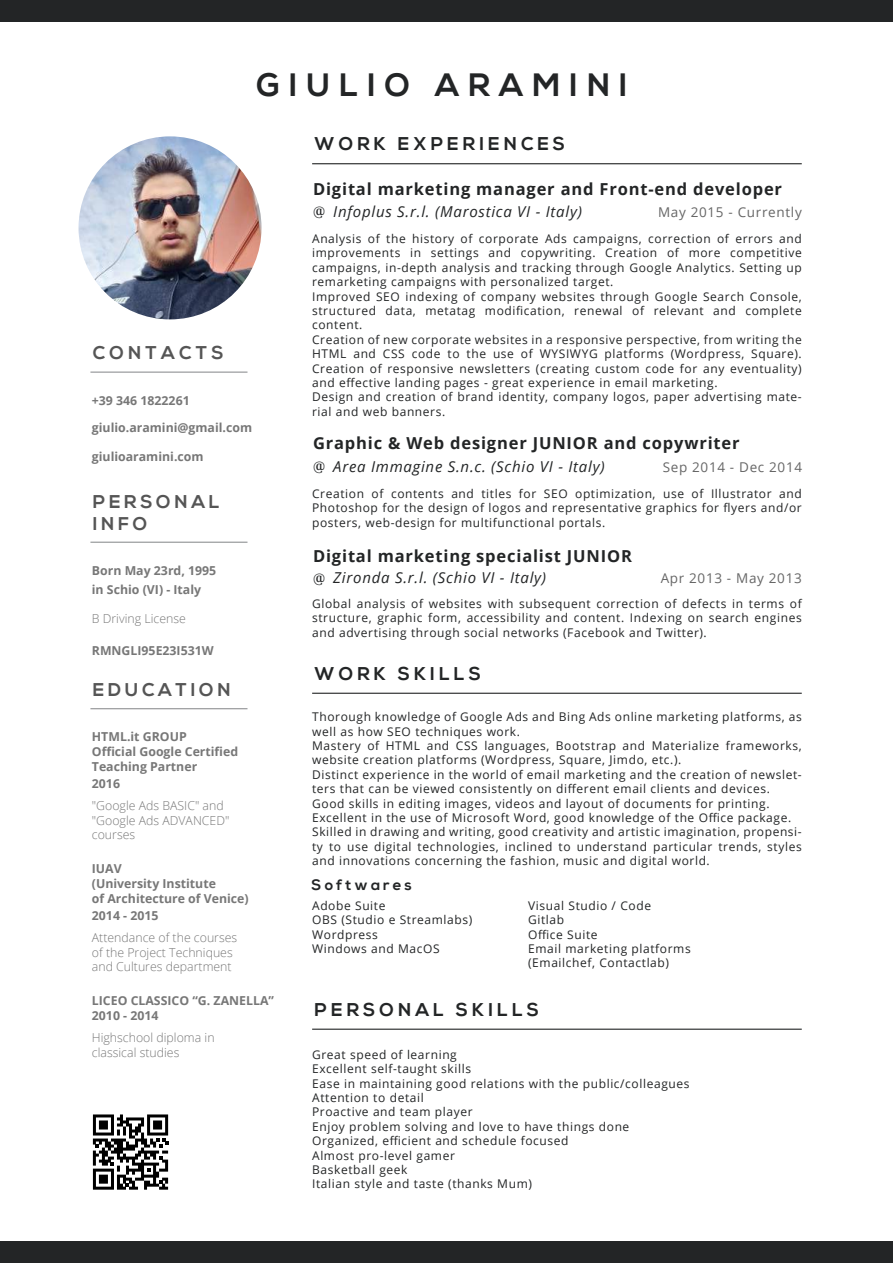
<style>
.page{position:relative;width:893px;height:1263px;background:#fff}
.page>*{position:absolute;margin:0;border:0;box-sizing:border-box;transform-origin:0 0}
.t1{font:700 32.4px "Nexa";letter-spacing:.28em;color:#232526}
.t2{font:700 18.45px "Nexa";letter-spacing:.22em;color:#232526}
.t3{font:700 18.45px/22px "Nexa";letter-spacing:.2em;color:#555}
.t4{font:700 18.45px "Nexa";letter-spacing:.23em;color:#555}
.t5{font:700 16.5px "Open Sans";letter-spacing:.05em;color:#232526}
.t6{font:italic 15px "Open Sans";letter-spacing:.05em;color:#232526}
.t7{font:700 15px "Nexa";letter-spacing:.2em;color:#232526}
.t8{font:13.5px "Open Sans";letter-spacing:.05em;color:#666}
.t9{font:700 12.3px/14.9px "Open Sans";color:#777}
.t10{font:300 12.3px/14.9px "Open Sans";color:#777}
.t11{font:12px/14.4px "Open Sans";letter-spacing:.05em;color:#232526}
.s1{font-family:"Plantagenet Cherokee";font-style:normal}
</style>
<div class="page">
<div style="left:0;top:0;width:893px;height:22px;background:#232526"></div>
<div style="left:0;top:1241px;width:893px;height:22px;background:#232526"></div>
<hr style="left:90px;top:542px;width:157px;height:1px;background:#909294">
<hr style="left:90px;top:708px;width:157px;height:1px;background:#909294">
<hr style="left:312px;top:163px;width:490px;height:1px;background:#232526">
<hr style="left:90px;top:372px;width:157px;height:1px;background:#909294">
<hr style="left:312px;top:693px;width:490px;height:1px;background:#232526">
<hr style="left:312px;top:1029px;width:490px;height:1px;background:#232526">
<img style="left:79px;top:136px;width:183px;height:183px;border-radius:92px">
<svg style="left:93px;top:1114px;width:75px;height:76px"></svg>
<h1 class="t1" style="left:256px;top:66px;width:372px">GIULIO ARAMINI</h1>
<h2 class="t4" style="left:93px;top:342px;width:132px">CONTACTS</h2>
<p class="t9" style="left:92px;top:392px;width:99px">+39 346 1822261</p>
<p class="t9" style="left:92px;top:420px;width:162px">giulio.aramini@gmail.com</p>
<p class="t9" style="left:92px;top:448px;width:113px">giulioaramini.com</p>
<h2 class="t3" style="left:93px;top:491px;width:128px">PERSONAL<br>INFO</h2>
<p class="t9" style="left:92px;top:560px;width:126px;line-height:19.6px">Born May 23rd, 1995 in Schio (VI) - Italy</p>
<p class="t10" style="left:92px;top:611px;width:96px">B Driving License</p>
<p class="t9" style="left:92px;top:643px;width:123px">RMNGLI95E23I531W</p>
<h2 class="t3" style="left:93px;top:680px;width:139px">EDUCATION</h2>
<p class="t9" style="left:92px;top:729px;width:148px">HTML.it GROUP<br>Official Google Certified<br>Teaching Partner</p>
<p class="t9" style="left:92px;top:776px;width:30px">2016</p>
<p class="t10" style="left:92px;top:797px;width:139px">"Google Ads BASIC" and "Google Ads ADVANCED" courses</p>
<p class="t9" style="left:92px;top:861px;width:158px">IUAV<br>(University Institute<br>of Architecture of Venice)</p>
<p class="t9" style="left:92px;top:908px;width:68px">2014 - 2015</p>
<p class="t10" style="left:92px;top:929px;width:147px">Attendance of the courses of the Project Techniques and Cultures department</p>
<p class="t9" style="left:92px;top:993px;width:184px">LICEO CLASSICO “G. ZANELLA”<br>2010 - 2014</p>
<p class="t10" style="left:92px;top:1030px;width:124px">Highschool diploma in classical studies</p>
<h2 class="t2" style="left:315px;top:133px;width:252px">WORK EXPERIENCES</h2>
<h3 class="t5" style="left:313px;top:177px;width:470px">Digital marketing manager and Front-end developer</h3>
<p class="t6" style="left:312px;top:201px;width:271px"><span class="s1">@</span> Infoplus S.r.l. (Marostica VI - Italy)</p>
<p class="t8" style="left:658px;top:203px;width:145px">May 2015 - Currently</p>
<p class="t11" style="left:312px;top:231px;width:491px">Analysis of the history of corporate Ads campaigns, correction of errors and improvements in settings and copywriting. Creation of more competitive campaigns, in-depth analysis and tracking through Google Analytics. Setting up remarketing campaigns with personalized target.<br>Improved SEO indexing of company websites through Google Search Console, structured data, metatag modification, renewal of relevant and complete content.<br>Creation of new corporate websites in a responsive perspective, from writing the HTML and CSS code to the use of WYSIWYG platforms (Wordpress, Square).<br>Creation of responsive newsletters (creating custom code for any eventuality) and effective landing pages - great experience in email marketing.<br>Design and creation of brand identity, company logos, paper advertising mate&shy;rial and web banners.</p>
<h3 class="t5" style="left:313px;top:432px;width:428px">Graphic &amp; Web designer JUNIOR and copywriter</h3>
<p class="t6" style="left:312px;top:456px;width:294px"><span class="s1">@</span> Area Immagine S.n.c. (Schio VI - Italy)</p>
<p class="t8" style="left:663px;top:458px;width:141px">Sep 2014 - Dec 2014</p>
<p class="t11" style="left:312px;top:486px;width:491px;text-align:justify">Creation of contents and titles for SEO optimization, use of Illustrator and Photoshop for the design of logos and representative graphics for flyers and/or posters, web-design for multifunctional portals.</p>
<h3 class="t5" style="left:313px;top:545px;width:320px">Digital marketing specialist JUNIOR</h3>
<p class="t6" style="left:312px;top:567px;width:235px"><span class="s1">@</span> Zironda S.r.l. (Schio VI - Italy)</p>
<p class="t8" style="left:661px;top:569px;width:143px">Apr 2013 - May 2013</p>
<p class="t11" style="left:312px;top:596px;width:491px;text-align:justify">Global analysis of websites with subsequent correction of defects in terms of structure, graphic form, accessibility and content. Indexing on search engines and advertising through social networks (Facebook and Twitter).</p>
<h2 class="t2" style="left:315px;top:663px;width:168px">WORK SKILLS</h2>
<p class="t11" style="left:312px;top:709px;width:491px">Thorough knowledge of Google Ads and Bing Ads online marketing platforms, as well as how SEO techniques work.<br>Mastery of HTML and CSS languages, Bootstrap and Materialize frameworks, website creation platforms (Wordpress, Square, Jimdo, etc.).<br>Distinct experience in the world of email marketing and the creation of newslet&shy;ters that can be viewed consistently on different email clients and devices.<br>Good skills in editing images, videos and layout of documents for printing.<br>Excellent in the use of Microsoft Word, good knowledge of the Office package.<br>Skilled in drawing and writing, good creativity and artistic imagination, propensi&shy;ty to use digital technologies, inclined to understand particular trends, styles and innovations concerning the fashion, music and digital world.</p>
<p class="t11" style="left:312px;top:898px;width:75px">Adobe Suite</p>
<p class="t11" style="left:528px;top:898px;width:124px">Visual Studio / Code</p>
<p class="t11" style="left:312px;top:912px;width:162px">OBS (Studio e Streamlabs)</p>
<p class="t11" style="left:528px;top:912px;width:38px">Gitlab</p>
<p class="t11" style="left:312px;top:927px;width:67px">Wordpress</p>
<p class="t11" style="left:528px;top:927px;width:71px">Office Suite</p>
<p class="t11" style="left:312px;top:941px;width:129px">Windows and MacOS</p>
<p class="t11" style="left:528px;top:941px;width:164px">Email marketing platforms (Emailchef, Contactlab)</p>
<h2 class="t2" style="left:315px;top:999px;width:226px">PERSONAL SKILLS</h2>
<p class="t11" style="left:312px;top:1047px;width:379px">Great speed of learning<br>Excellent self-taught skills<br>Ease in maintaining good relations with the public/colleagues Attention to detail<br>Proactive and team player<br>Enjoy problem solving and love to have things done Organized, efficient and schedule focused<br>Almost pro-level gamer<br>Basketball geek<br>Italian style and taste (thanks Mum)</p>
<p class="t7" style="left:312px;top:876px;width:102px">Softwares</p>
</div>
